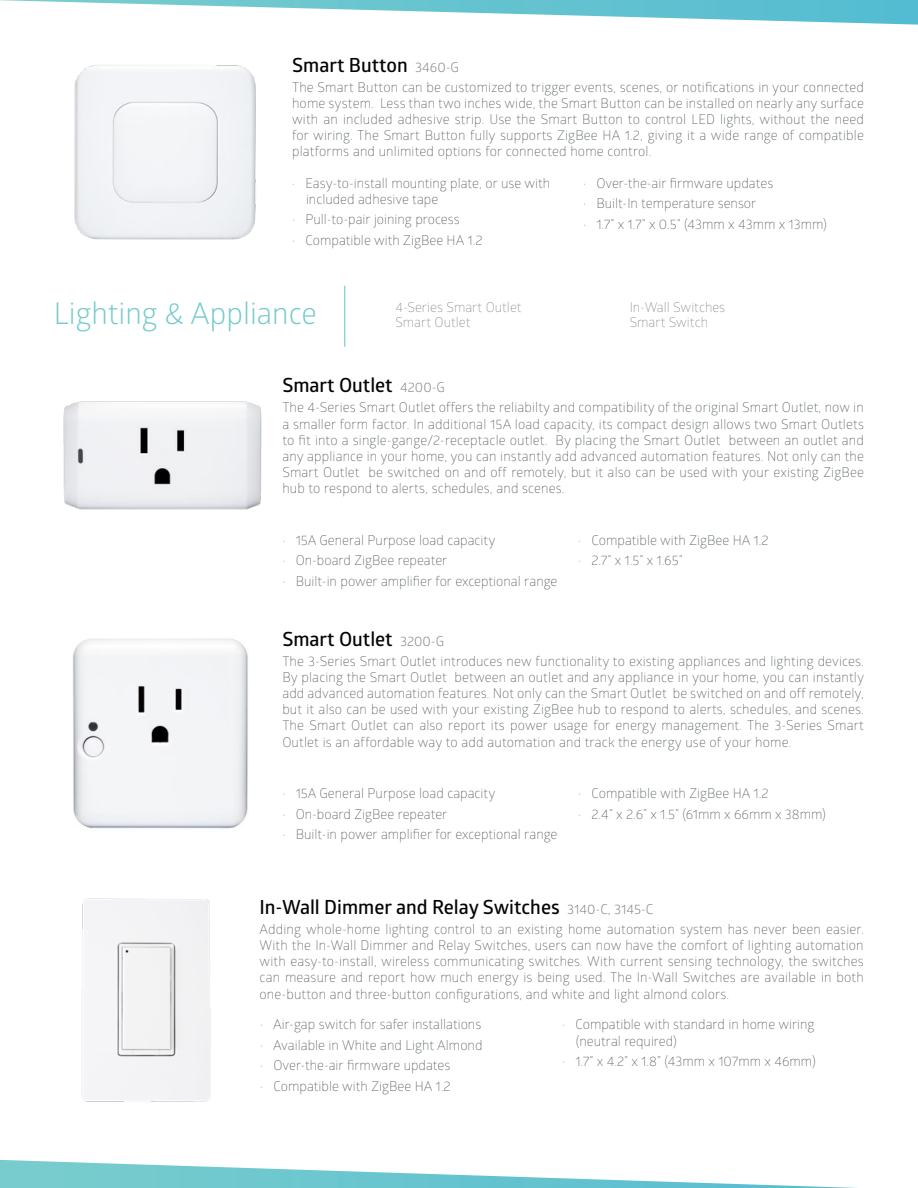
<style>
.page{position:relative;width:918px;height:1188px;background:#fff}
.page>*{position:absolute;margin:0;border:0;box-sizing:border-box;transform-origin:0 0}
.Section_Title{font:30px "Glober";color:#76cbcb}
.Product_Title{font:600 19.5px "Glober";color:#040503}
.Body{font:300 13.5px/16.2px "Glober";letter-spacing:.01em;color:#495152;text-align:justify}
.Product_Title-2{font:300 13.5px/16.2px "Glober";color:#495152}
.Product_Title-3{font:300 13.5px "Glober";color:#808285}
.s1{font-weight:400;font-size:13.5px;color:#808285}
</style>
<div class="page">
<svg style="left:0;top:1160px;width:857px;height:28px"></svg>
<svg style="left:0;top:0;width:918px;height:25px"></svg>
<img style="left:74px;top:65px;width:182px;height:175px">
<hr style="left:344px;top:286px;width:1px;height:61px;background:#76cbcb">
<img style="left:73px;top:638px;width:175px;height:191px">
<img style="left:63px;top:401px;width:199px;height:109px">
<img style="left:81px;top:898px;width:130px;height:204px">
<p class="Product_Title" style="left:292px;top:51px;width:168px">Smart Button <span class="s1">3460-G</span></p>
<p class="Product_Title-2" style="left:292px;top:78px;width:573px;text-align:justify">The Smart Button can be customized to trigger events, scenes, or notifications in your connected home system. Less than two inches wide, the Smart Button can be installed on nearly any surface with an included adhesive strip. Use the Smart Button to control LED lights, without the need for wiring. The Smart Button fully supports ZigBee HA 1.2, giving it a wide range of compatible platforms and unlimited options for connected home control.</p>
<p class="Product_Title-2" style="left:306px;top:174px;width:246px;text-indent:-14px">· Easy-to-install mounting plate, or use with included adhesive tape</p>
<p class="Product_Title-2" style="left:292px;top:211px;width:169px">· Pull-to-pair joining process</p>
<p class="Product_Title-2" style="left:292px;top:231px;width:192px">· Compatible with ZigBee HA 1.2</p>
<p class="Product_Title-2" style="left:583px;top:174px;width:192px">· Over-the-air firmware updates</p>
<p class="Product_Title-2" style="left:583px;top:195px;width:175px">· Built-In temperature sensor</p>
<p class="Product_Title-2" style="left:583px;top:215px;width:245px">· 1.7” x 1.7” x 0.5” (43mm x 43mm x 13mm)</p>
<p class="Section_Title" style="left:54px;top:292px;width:265px">Lighting &amp; Appliance</p>
<p class="Product_Title-3" style="left:395px;top:297px;width:128px">4-Series Smart Outlet</p>
<p class="Product_Title-3" style="left:395px;top:313px;width:77px">Smart Outlet</p>
<p class="Product_Title-3" style="left:630px;top:297px;width:97px">In-Wall Switches</p>
<p class="Product_Title-3" style="left:630px;top:313px;width:80px">Smart Switch</p>
<p class="Product_Title" style="left:282px;top:372px;width:164px">Smart Outlet <span class="s1">4200-G</span></p>
<p class="Body" style="left:282px;top:399px;width:583px">The 4-Series Smart Outlet offers the reliabilty and compatibility of the original Smart Outlet, now in a smaller form factor. In additional 15A load capacity, its compact design allows two Smart Outlets to fit into a single-gange/2-receptacle outlet. By placing the Smart Outlet between an outlet and any appliance in your home, you can instantly add advanced automation features. Not only can the Smart Outlet be switched on and off remotely, but it also can be used with your existing ZigBee hub to respond to alerts, schedules, and scenes.</p>
<p class="Product_Title-2" style="left:282px;top:531px;width:215px">· 15A General Purpose load capacity</p>
<p class="Product_Title-2" style="left:282px;top:552px;width:167px">· On-board ZigBee repeater</p>
<p class="Product_Title-2" style="left:282px;top:572px;width:277px">· Built-in power amplifier for exceptional range</p>
<p class="Product_Title-2" style="left:578px;top:531px;width:192px">· Compatible with ZigBee HA 1.2</p>
<p class="Product_Title-2" style="left:578px;top:552px;width:106px">· 2.7” x 1.5” x 1.65”</p>
<p class="Product_Title" style="left:282px;top:625px;width:163px">Smart Outlet <span class="s1">3200-G</span></p>
<p class="Body" style="left:282px;top:652px;width:583px">The 3-Series Smart Outlet introduces new functionality to existing appliances and lighting devices.<br>By placing the Smart Outlet between an outlet and any appliance in your home, you can instantly add advanced automation features. Not only can the Smart Outlet be switched on and off remotely, but it also can be used with your existing ZigBee hub to respond to alerts, schedules, and scenes.<br>The Smart Outlet can also report its power usage for energy management. The 3-Series Smart Outlet is an affordable way to add automation and track the energy use of your home.</p>
<p class="Product_Title-2" style="left:282px;top:785px;width:215px">· 15A General Purpose load capacity</p>
<p class="Product_Title-2" style="left:282px;top:805px;width:167px">· On-board ZigBee repeater</p>
<p class="Product_Title-2" style="left:282px;top:826px;width:277px">· Built-in power amplifier for exceptional range</p>
<p class="Product_Title-2" style="left:578px;top:785px;width:192px">· Compatible with ZigBee HA 1.2</p>
<p class="Product_Title-2" style="left:578px;top:805px;width:249px">· 2.4” x 2.6” x 1.5” (61mm x 66mm x 38mm)</p>
<p class="Product_Title" style="left:260px;top:893px;width:395px">In-Wall Dimmer and Relay Switches <span class="s1">3140-C, 3145-C</span></p>
<p class="Body" style="left:260px;top:920px;width:606px">Adding whole-home lighting control to an existing home automation system has never been easier.<br>With the In-Wall Dimmer and Relay Switches, users can now have the comfort of lighting automation with easy-to-install, wireless communicating switches. With current sensing technology, the switches can measure and report how much energy is being used. The In-Wall Switches are available in both one-button and three-button configurations, and white and light almond colors.</p>
<p class="Product_Title-2" style="left:260px;top:1016px;width:223px">· Air-gap switch for safer installations</p>
<p class="Product_Title-2" style="left:260px;top:1036px;width:224px">· Available in White and Light Almond</p>
<p class="Product_Title-2" style="left:260px;top:1057px;width:192px">· Over-the-air firmware updates</p>
<p class="Product_Title-2" style="left:260px;top:1077px;width:192px">· Compatible with ZigBee HA 1.2</p>
<p class="Product_Title-2" style="left:576px;top:1016px;width:240px;text-indent:-14px">· Compatible with standard in home wiring (neutral required)</p>
<p class="Product_Title-2" style="left:562px;top:1052px;width:255px">· 1.7” x 4.2” x 1.8” (43mm x 107mm x 46mm)</p>
</div>
